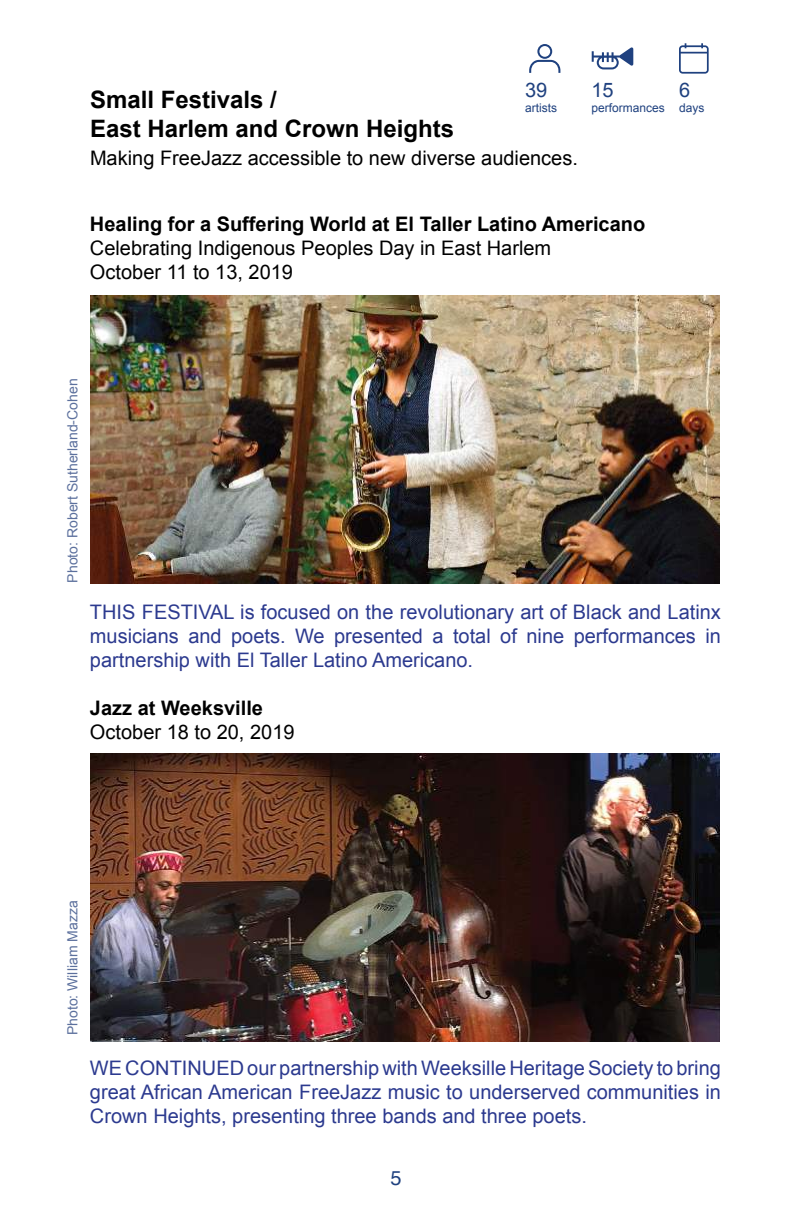
<style>
.page{position:relative;width:792px;height:1224px;background:#fff}
.page>*{position:absolute;margin:0;border:0;box-sizing:border-box;transform-origin:0 0}
.t1{font:700 24px/28.8px "Arial";color:#000}
.t2{font:20px/24px "Arial";color:#2c3a8f;text-align:justify}
.t3{font:20px/24px "Arial";color:#000}
.t4{font:700 20px "Arial";color:#000}
.t5{font:20px "Arial";color:#1f417f}
.t6{font:20px "Helvetica";color:#1f417f}
.t7{font:14px "Arial";color:#5c709d}
.t8{font:12px "Arial";color:#1f417f}
</style>
<div class="page">
<svg style="left:529px;top:44px;width:31px;height:29px"></svg>
<svg style="left:592px;top:47px;width:41px;height:22px"></svg>
<svg style="left:679px;top:43px;width:30px;height:31px"></svg>
<img style="left:90px;top:754px;width:630px;height:288px">
<img style="left:90px;top:296px;width:630px;height:288px">
<p class="t5" style="left:525px;top:77px;width:24px">39</p>
<p class="t5" style="left:591px;top:77px;width:24px">15</p>
<p class="t5" style="left:679px;top:77px;width:13px">6</p>
<p class="t8" style="left:525px;top:100px;width:34px">artists</p>
<p class="t8" style="left:591px;top:100px;width:115px">performances days</p>
<p class="t1" style="left:90px;top:86px;width:366px">Small Festivals /<br>East Harlem and Crown Heights</p>
<p class="t3" style="left:90px;top:147px;width:489px">Making FreeJazz accessible to new diverse audiences.</p>
<p class="t4" style="left:90px;top:210px;width:557px">Healing for a Suffering World at El Taller Latino Americano</p>
<p class="t3" style="left:90px;top:236px;width:463px">Celebrating Indigenous Peoples Day in East Harlem<br>October 11 to 13, 2019</p>
<p class="t7" style="left:63px;top:583px;width:205px;rotate:-90deg">Photo: Robert Sutherland-Cohen</p>
<p class="t2" style="left:90px;top:600px;width:632px">THIS FESTIVAL is focused on the revolutionary art of Black and Latinx musicians and poets. We presented a total of nine performances in partnership with El Taller Latino Americano.</p>
<p class="t4" style="left:90px;top:695px;width:175px">Jazz at Weeksville</p>
<p class="t3" style="left:90px;top:720px;width:206px">October 18 to 20, 2019</p>
<p class="t7" style="left:63px;top:1035px;width:136px;rotate:-90deg">Photo: William Mazza</p>
<p class="t2" style="left:90px;top:1056px;width:632px">WE CONTINUED our partnership with Weeksille Heritage Society to bring great African American FreeJazz music to underserved communities in Crown Heights, presenting three bands and three poets.</p>
<p class="t6" style="left:390px;top:1163px;width:13px">5</p>
</div>
